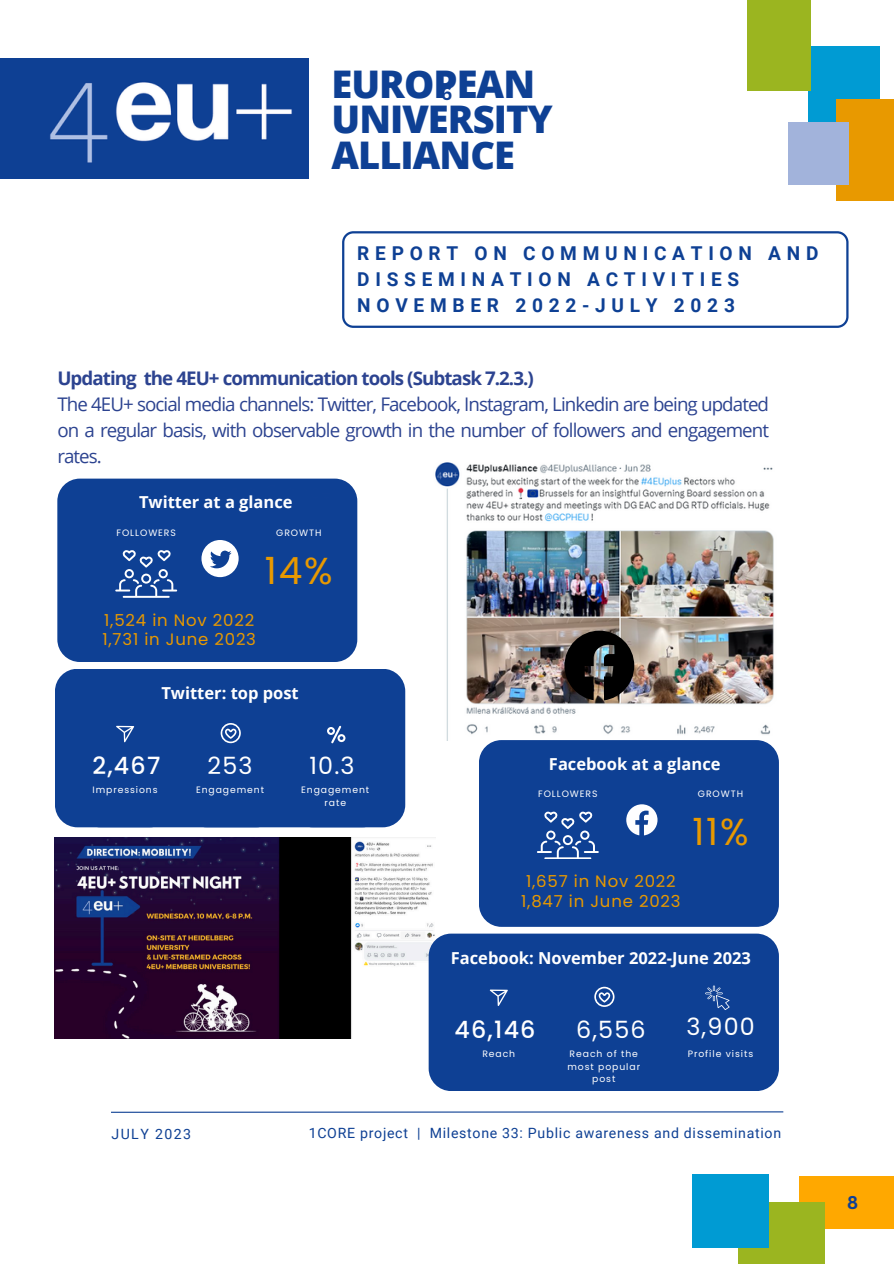
<style>
.page{position:relative;width:894px;height:1264px;background:#fff}
.page>*{position:absolute;margin:0;border:0;box-sizing:border-box;transform-origin:0 0}
.t1{font:800 38.1px/35.7px "Open Sans";letter-spacing:-.025em;color:#0e4094}
.t2{font:37.5px "Poppins";color:#e89900}
.t3{font:23.85px "Poppins";letter-spacing:.05em;color:#fff}
.t4{font:500 23.85px "Poppins";letter-spacing:.05em;color:#fff}
.t5{font:700 19.05px/25.8px "Roboto";letter-spacing:.3em;color:#0e4094}
.t6{font:18.75px/25.8px "Open Sans";letter-spacing:-.05em;color:#2c4390;text-align:justify}
.t7{font:700 18.75px "Open Sans";letter-spacing:-.05em;color:#2c4390}
.t8{font:700 18px "Canva Sans";color:#0f4094}
.t9{font:700 16.5px "Open Sans";color:#fff}
.t10{font:16.5px "Poppins";letter-spacing:.05em;color:#e89900}
.t11{font:14.1px "Roboto";letter-spacing:.05em;color:#0e4094}
.t12{font:14.1px "Roboto";letter-spacing:.1em;color:#0e4094}
.t13{font:9.3px/12.6px "Poppins";letter-spacing:.1em;color:#fff;text-align:center}
</style>
<div class="page">
<div style="left:0;top:58px;width:228px;height:121px;background:#0e4094"></div>
<img style="left:50px;top:58px;width:258px;height:120px">
<div style="left:808px;top:46px;width:71px;height:85px;background:#009bd3"></div>
<div style="left:835px;top:99px;width:58px;height:102px;background:#e89900"></div>
<div style="left:788px;top:122px;width:60px;height:62px;background:#a2b3db"></div>
<div style="left:747px;top:0;width:63px;height:91px;background:#9bb520"></div>
<div style="left:798px;top:1176px;width:95px;height:52px;background:#ffa800"></div>
<div style="left:738px;top:1202px;width:86px;height:61px;background:#9bb520"></div>
<div style="left:691px;top:1174px;width:77px;height:73px;background:#009bd3"></div>
<svg style="left:342px;top:231px;width:506px;height:97px"></svg>
<hr style="left:111px;top:1111px;width:672px;height:1px;background:#0e4094">
<div style="left:57px;top:478px;width:300px;height:184px;background:#0e4094;border-radius:22px"></div>
<div style="left:55px;top:668px;width:350px;height:159px;background:#0e4094;border-radius:22px"></div>
<svg style="left:115px;top:550px;width:62px;height:47px"></svg>
<svg style="left:116px;top:725px;width:18px;height:17px"></svg>
<svg style="left:220px;top:723px;width:21px;height:20px"></svg>
<img style="left:435px;top:462px;width:339px;height:279px">
<svg style="left:327px;top:725px;width:18px;height:18px"></svg>
<div style="left:479px;top:740px;width:299px;height:186px;background:#0e4094;border-radius:22px"></div>
<img style="left:55px;top:837px;width:380px;height:201px">
<div style="left:428px;top:933px;width:350px;height:158px;background:#0e4094;border-radius:22px"></div>
<svg style="left:537px;top:811px;width:61px;height:47px"></svg>
<svg style="left:489px;top:989px;width:18px;height:17px"></svg>
<svg style="left:594px;top:986px;width:20px;height:20px"></svg>
<svg style="left:705px;top:985px;width:24px;height:25px"></svg>
<svg style="left:201px;top:540px;width:37px;height:37px"></svg>
<img style="left:564px;top:630px;width:70px;height:70px">
<svg style="left:626px;top:804px;width:31px;height:31px"></svg>
<p class="t1" style="left:331px;top:65px;width:223px">EUROPEAN<br>UNIVERSITY<br>ALLIANCE</p>
<p class="t8" style="left:441px;top:80px;width:13px">6</p>
<h1 class="t5" style="left:357px;top:241px;width:462px">REPORT ON COMMUNICATION AND<br>DISSEMINATION ACTIVITIES<br>NOVEMBER 2022-JULY 2023</h1>
<h3 class="t7" style="left:57px;top:365px;width:478px">Updating the 4EU+ communication tools (Subtask 7.2.3.)</h3>
<p class="t6" style="left:57px;top:391px;width:713px">The 4EU+ social media channels: Twitter, Facebook, Instagram, Linkedin are being updated on a regular basis, with observable growth in the number of followers and engagement rates.</p>
<p class="t9" style="left:139px;top:491px;width:155px">Twitter at a glance</p>
<p class="t13" style="left:116px;top:526px;width:61px">FOLLOWERS</p>
<p class="t13" style="left:276px;top:526px;width:47px">GROWTH</p>
<p class="t2" style="left:265px;top:544px;width:69px">14%</p>
<p class="t10" style="left:104px;top:608px;width:151px">1,524 in Nov 2022</p>
<p class="t10" style="left:102px;top:627px;width:155px">1,731 in June 2023</p>
<p class="t9" style="left:161px;top:681px;width:139px">Twitter: top post</p>
<p class="t4" style="left:92px;top:748px;width:69px">2,467</p>
<h2 class="t3" style="left:207px;top:748px;width:47px">253</h2>
<p class="t3" style="left:309px;top:748px;width:47px">10.3</p>
<p class="t9" style="left:548px;top:752px;width:173px">Facebook at a glance</p>
<p class="t13" style="left:92px;top:783px;width:67px">Impressions</p>
<h6 class="t13" style="left:196px;top:783px;width:70px">Engagement</h6>
<p class="t13" style="left:301px;top:783px;width:70px">Engagement rate</p>
<h4 class="t13" style="left:538px;top:787px;width:61px">FOLLOWERS</h4>
<p class="t13" style="left:697px;top:787px;width:47px">GROWTH</p>
<p class="t2" style="left:692px;top:805px;width:58px">11%</p>
<h6 class="t10" style="left:526px;top:870px;width:151px">1,657 in Nov 2022</h6>
<p class="t10" style="left:521px;top:889px;width:161px">1,847 in June 2023</p>
<h2 class="t9" style="left:450px;top:946px;width:301px">Facebook: November 2022-June 2023</h2>
<p class="t4" style="left:454px;top:1012px;width:82px">46,146</p>
<p class="t3" style="left:576px;top:1012px;width:71px">6,556</p>
<p class="t3" style="left:686px;top:1010px;width:70px">3,900</p>
<p class="t13" style="left:482px;top:1047px;width:34px">Reach</p>
<p class="t13" style="left:567px;top:1047px;width:74px">Reach of the most popular post</p>
<h4 class="t13" style="left:687px;top:1047px;width:67px">Profile visits</h4>
<p class="t12" style="left:111px;top:1125px;width:81px">JULY 2023</p>
<p class="t11" style="left:308px;top:1124px;width:474px">1CORE project | Milestone 33: Public awareness and dissemination</p>
<p class="t8" style="left:847px;top:1189px;width:13px">8</p>
</div>
